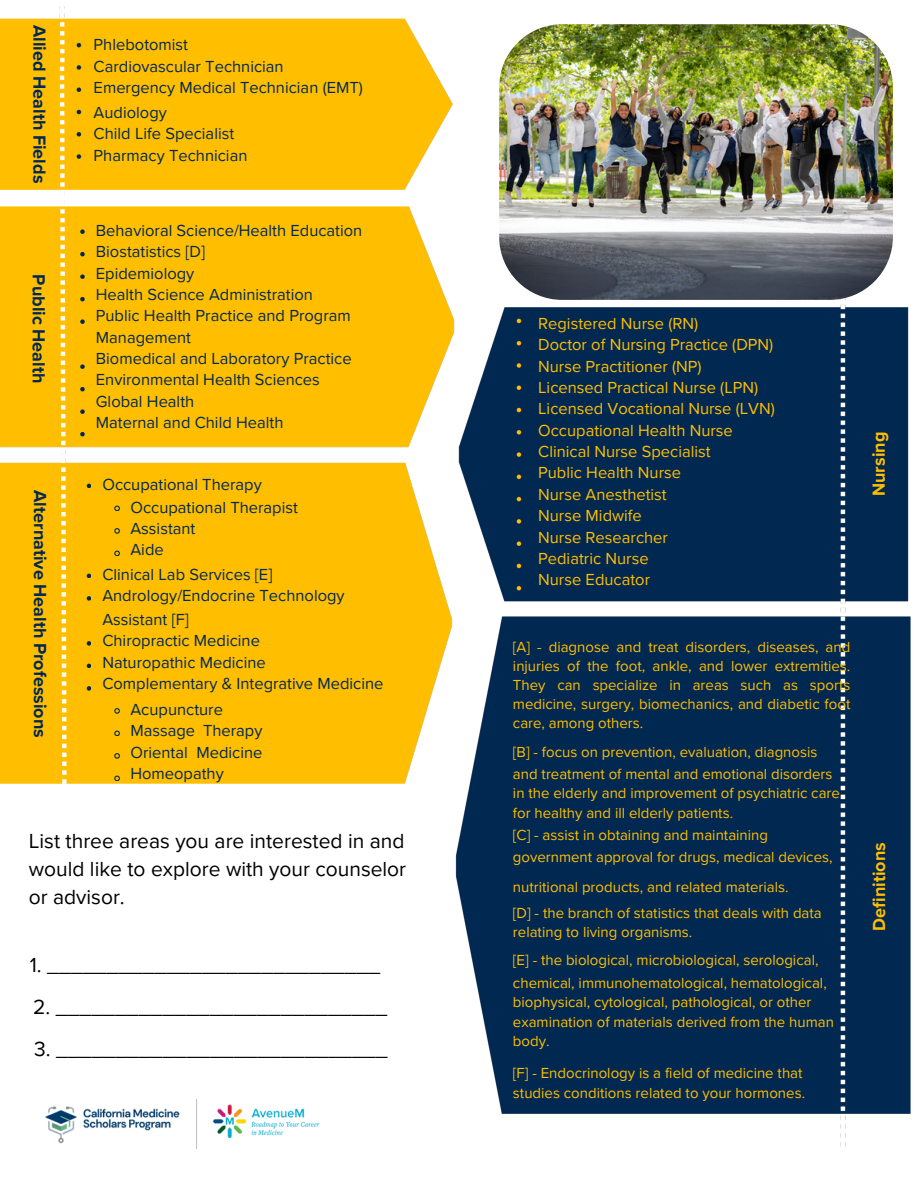
<style>
.page{position:relative;width:918px;height:1188px;background:#fff}
.page>*{position:absolute;margin:0;border:0;box-sizing:border-box;transform-origin:0 0}
.t1{font:21px/28.2px "Proxima Nova";color:#000;text-align:justify}
.t2{font:700 18px "Proxima Nova";color:#022851}
.t3{font:700 18px "Proxima Nova";color:#ffbf00}
.t4{font:16.5px/21.3px "Proxima Nova";color:#022851}
.t5{font:16.5px/21.3px "Proxima Nova";color:#ffbf00}
.t6{font:15px/19.2px "Proxima Nova";color:#ffbf00}
</style>
<div class="page">
<img style="left:0;top:6px;width:911px;height:1141px">
<img style="left:499px;top:24px;width:394px;height:276px;border-radius:63px">
<svg style="left:80px;top:229px;width:5px;height:5px"></svg>
<svg style="left:80px;top:252px;width:5px;height:4px"></svg>
<svg style="left:80px;top:274px;width:5px;height:5px"></svg>
<svg style="left:80px;top:297px;width:5px;height:4px"></svg>
<svg style="left:80px;top:319px;width:5px;height:5px"></svg>
<svg style="left:80px;top:364px;width:5px;height:5px"></svg>
<svg style="left:80px;top:387px;width:5px;height:4px"></svg>
<svg style="left:80px;top:409px;width:5px;height:5px"></svg>
<svg style="left:80px;top:432px;width:5px;height:4px"></svg>
<svg style="left:87px;top:484px;width:4px;height:4px"></svg>
<svg style="left:87px;top:574px;width:4px;height:4px"></svg>
<svg style="left:87px;top:596px;width:4px;height:5px"></svg>
<svg style="left:87px;top:641px;width:4px;height:5px"></svg>
<svg style="left:87px;top:664px;width:4px;height:4px"></svg>
<svg style="left:87px;top:686px;width:4px;height:5px"></svg>
<svg style="left:114px;top:506px;width:6px;height:5px"></svg>
<svg style="left:114px;top:528px;width:6px;height:6px"></svg>
<svg style="left:114px;top:551px;width:6px;height:5px"></svg>
<svg style="left:114px;top:708px;width:6px;height:6px"></svg>
<svg style="left:114px;top:731px;width:6px;height:5px"></svg>
<svg style="left:114px;top:753px;width:6px;height:6px"></svg>
<svg style="left:114px;top:776px;width:6px;height:5px"></svg>
<img style="left:42px;top:1099px;width:280px;height:50px">
<h1 class="t2" style="left:50px;top:25px;width:160px;rotate:90deg">Allied Health Fields</h1>
<h3 class="t2" style="left:49px;top:274px;width:110px;rotate:90deg">Public Health</h3>
<h1 class="t2" style="left:51px;top:490px;width:249px;rotate:90deg">Alternative Health Professions</h1>
<h3 class="t4" style="left:94px;top:34px;width:271px">Phlebotomist<br>Cardiovascular Technician<br>Emergency Medical Technician (EMT)</h3>
<h3 class="t4" style="left:94px;top:102px;width:155px">Audiology<br>Child Life Specialist<br>Pharmacy Technician</h3>
<h2 class="t4" style="left:96px;top:220px;width:268px">Behavioral Science/Health Education<br>Biostatistics [D]<br>Epidemiology<br>Health Science Administration<br>Public Health Practice and Program<br>Management<br>Biomedical and Laboratory Practice<br>Environmental Health Sciences<br>Global Health<br>Maternal and Child Health</h2>
<h3 class="t4" style="left:102px;top:474px;width:161px">Occupational Therapy</h3>
<h2 class="t4" style="left:130px;top:497px;width:169px">Occupational Therapist<br>Assistant<br>Aide</h2>
<h3 class="t4" style="left:102px;top:564px;width:244px">Clinical Lab Services [E]<br>Andrology/Endocrine Technology</h3>
<h3 class="t4" style="left:102px;top:609px;width:283px">Assistant [F]<br>Chiropractic Medicine<br>Naturopathic Medicine<br>Complementary &amp; Integrative Medicine</h3>
<h3 class="t4" style="left:130px;top:699px;width:134px">Acupuncture<br>Massage Therapy<br>Oriental Medicine<br>Homeopathy</h3>
<p class="t1" style="left:29px;top:827px;width:379px">List three areas you are interested in and would like to explore with your counselor or advisor.</p>
<p class="t1" style="left:30px;top:951px;width:352px">1. ____________________________</p>
<p class="t1" style="left:33px;top:993px;width:356px">2. ____________________________</p>
<p class="t1" style="left:34px;top:1035px;width:355px">3. ____________________________</p>
<h3 class="t5" style="left:538px;top:313px;width:238px">Registered Nurse (RN)<br>Doctor of Nursing Practice (DPN)<br>Nurse Practitioner (NP)<br>Licensed Practical Nurse (LPN)<br>Licensed Vocational Nurse (LVN)<br>Occupational Health Nurse<br>Clinical Nurse Specialist<br>Public Health Nurse<br>Nurse Anesthetist<br>Nurse Midwife<br>Nurse Researcher<br>Pediatric Nurse<br>Nurse Educator</h3>
<h1 class="t3" style="left:868px;top:496px;width:66px;rotate:-90deg">Nursing</h1>
<p class="t6" style="left:513px;top:638px;width:339px;text-align:justify">[A] - diagnose and treat disorders, diseases, and injuries of the foot, ankle, and lower extremities.<br>They can specialize in areas such as sports medicine, surgery, biomechanics, and diabetic foot care, among others.</p>
<p class="t6" style="left:513px;top:742px;width:306px">[B] - focus on prevention, evaluation, diagnosis</p>
<h3 class="t6" style="left:513px;top:765px;width:321px">and treatment of mental and emotional disorders</h3>
<h2 class="t6" style="left:513px;top:784px;width:329px">in the elderly and improvement of psychiatric care</h2>
<p class="t6" style="left:513px;top:804px;width:222px">for healthy and ill elderly patients.</p>
<p class="t6" style="left:513px;top:826px;width:257px">[C] - assist in obtaining and maintaining</p>
<p class="t6" style="left:513px;top:848px;width:321px">government approval for drugs, medical devices,</p>
<p class="t6" style="left:513px;top:878px;width:277px">nutritional products, and related materials.</p>
<p class="t6" style="left:513px;top:904px;width:310px">[D] - the branch of statistics that deals with data relating to living organisms.</p>
<p class="t6" style="left:513px;top:951px;width:307px">[E] - the biological, microbiological, serological,</p>
<p class="t6" style="left:513px;top:974px;width:315px">chemical, immunohematological, hematological,</p>
<p class="t6" style="left:513px;top:993px;width:300px">biophysical, cytological, pathological, or other</p>
<p class="t6" style="left:513px;top:1013px;width:322px">examination of materials derived from the human</p>
<p class="t6" style="left:513px;top:1026px;width:291px;line-height:31.5px">body.<br>[F] - Endocrinology is a field of medicine that</p>
<p class="t6" style="left:513px;top:1084px;width:294px">studies conditions related to your hormones.</p>
<h1 class="t3" style="left:869px;top:931px;width:90px;rotate:-90deg">Definitions</h1>
</div>
